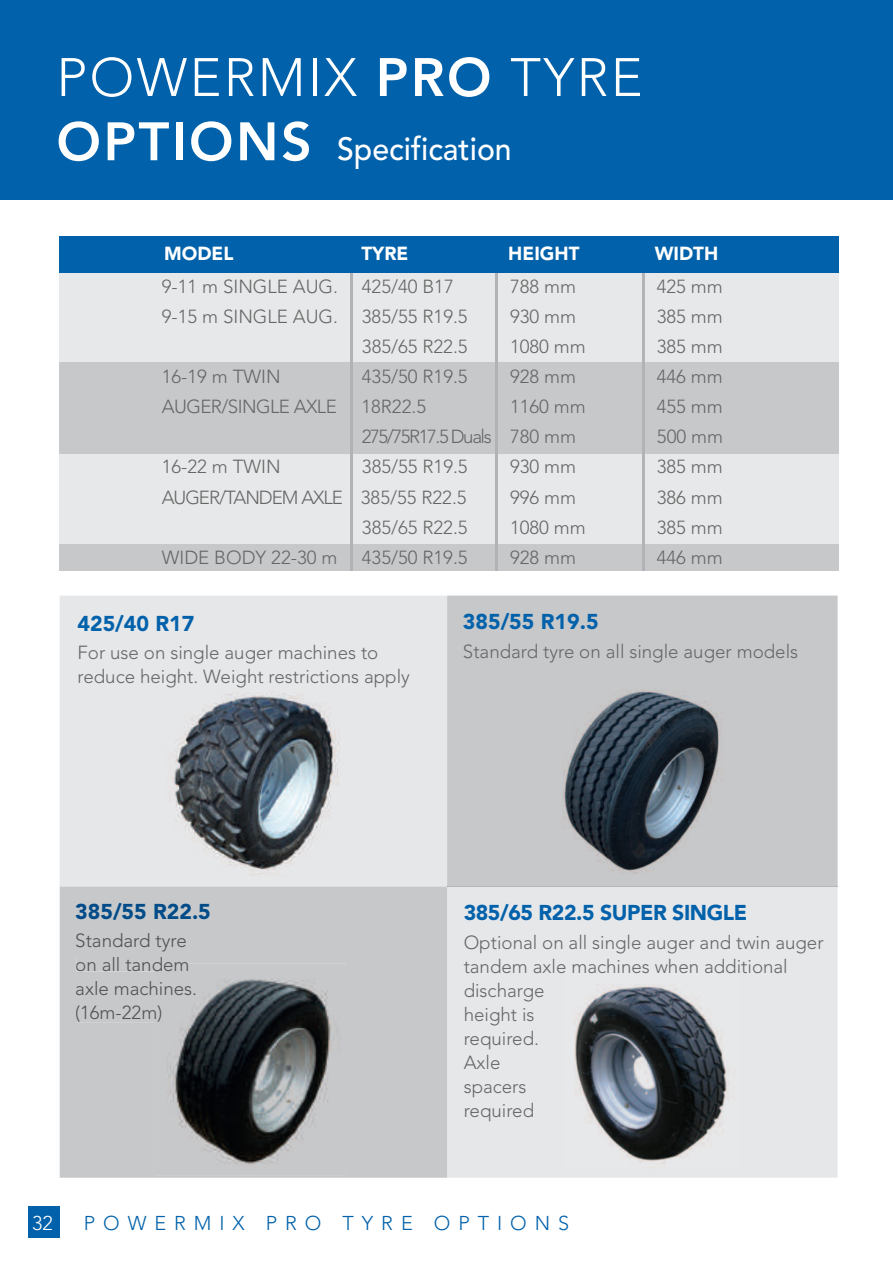
<style>
.page{position:relative;width:893px;height:1263px;background:#fff}
.page>*{position:absolute;margin:0;border:0;box-sizing:border-box;transform-origin:0 0}
.t1{font:300 53.55px "Avenir";letter-spacing:.045em;color:#fff}
.t2{font:500 31.95px "Avenir";color:#fff;scale:.95 1}
.t3{font:900 21.3px "Avenir";letter-spacing:-.02em;color:#0161aa}
.t4{font:900 21.3px "Avenir";color:#004b88}
.t5{font:300 19.8px "Avenir";letter-spacing:.4em;color:#0161aa}
.t6{font:300 19.8px "Avenir";color:#fff}
.t7{font:300 18.9px/24px "Avenir";color:#666}
.t8{font:300 18.9px/24px "Avenir";color:#515152}
.t9{font:300 18.9px "Avenir";letter-spacing:-.055em;color:#666}
.t10{font:300 18.9px "Avenir";letter-spacing:-.075em;color:#666}
.t11{font:900 18.9px "Avenir";color:#fff}
.t12{font:300 18.9px "Avenir";letter-spacing:-.03em;color:#666}
.s1{font-weight:800}
.s2{font-weight:800;font-size:53.55px}
</style>
<div class="page">
<div style="left:0;top:0;width:893px;height:200px;background:#0161aa"></div>
<div style="left:28px;top:1207px;width:31px;height:31px;background:#0161aa"></div>
<div style="left:59px;top:238px;width:779px;height:332px;background:#c7c8ca"></div>
<div style="left:59px;top:250px;width:780px;height:111px;background:#e7e8e9"></div>
<div style="left:59px;top:455px;width:780px;height:89px;background:#e7e8e9"></div>
<hr style="left:350px;top:241px;width:3px;height:329px;background:#b2b3b7">
<hr style="left:496px;top:241px;width:2px;height:329px;background:#b2b3b7">
<hr style="left:642px;top:241px;width:3px;height:329px;background:#b2b3b7">
<div style="left:60px;top:236px;width:779px;height:36px;background:#0161aa"></div>
<div style="left:60px;top:596px;width:387px;height:290px;background:#e6e7e9"></div>
<div style="left:447px;top:596px;width:391px;height:290px;background:#c7c8ca"></div>
<div style="left:447px;top:887px;width:391px;height:291px;background:#e6e7e9"></div>
<hr style="left:447px;top:886px;width:391px;height:1px;background:#b7b8bb">
<div style="left:60px;top:887px;width:387px;height:291px;background:#c7c8ca"></div>
<div style="left:76px;top:902px;width:134px;height:18px;background:#c7c8ca"></div>
<div style="left:76px;top:933px;width:110px;height:19px;background:#c7c8ca"></div>
<svg style="left:76px;top:957px;width:112px;height:14px"></svg>
<div style="left:76px;top:981px;width:79px;height:14px;background:#c7c8ca"></div>
<div style="left:76px;top:1005px;width:79px;height:17px;background:#c7c8ca"></div>
<img style="left:155px;top:964px;width:191px;height:212px">
<img style="left:155px;top:964px;width:33px;height:7px">
<img style="left:155px;top:981px;width:41px;height:14px">
<img style="left:155px;top:1005px;width:6px;height:17px">
<hr style="left:60px;top:886px;width:387px;height:1px;background:#b7b8bb">
<img style="left:551px;top:683px;width:178px;height:190px">
<img style="left:157px;top:687px;width:188px;height:190px">
<img style="left:563px;top:972px;width:176px;height:196px">
<h1 class="t1" style="left:56px;top:46px;width:588px">POWERMIX <span class="s1">PRO</span> TYRE</h1>
<h2 class="t2" style="left:56px;top:121px;width:481px"><span class="s2">OPTIONS</span> Specification</h2>
<p class="t11" style="left:164px;top:238px;width:71px">MODEL</p>
<p class="t11" style="left:361px;top:238px;width:48px">TYRE</p>
<p class="t11" style="left:508px;top:238px;width:73px">HEIGHT</p>
<p class="t11" style="left:655px;top:238px;width:65px">WIDTH</p>
<p class="t7" style="left:162px;top:274px;width:178px">9-11 m SINGLE AUG.</p>
<p class="t7" style="left:362px;top:274px;width:93px">425/40 B17</p>
<p class="t7" style="left:510px;top:274px;width:68px">788 mm</p>
<p class="t7" style="left:657px;top:274px;width:68px">425 mm</p>
<p class="t7" style="left:162px;top:304px;width:178px">9-15 m SINGLE AUG.</p>
<p class="t7" style="left:362px;top:304px;width:107px">385/55 R19.5</p>
<p class="t7" style="left:510px;top:304px;width:68px">930 mm</p>
<p class="t7" style="left:657px;top:304px;width:68px">385 mm</p>
<p class="t7" style="left:362px;top:334px;width:107px">385/65 R22.5</p>
<p class="t7" style="left:510px;top:334px;width:77px">1080 mm</p>
<p class="t7" style="left:657px;top:334px;width:68px">385 mm</p>
<p class="t7" style="left:162px;top:365px;width:120px">16-19 m TWIN</p>
<p class="t7" style="left:362px;top:365px;width:107px">435/50 R19.5</p>
<p class="t7" style="left:510px;top:365px;width:68px">928 mm</p>
<p class="t7" style="left:657px;top:365px;width:68px">446 mm</p>
<p class="t12" style="left:162px;top:395px;width:177px">AUGER/SINGLE AXLE</p>
<p class="t7" style="left:361px;top:395px;width:66px">18R22.5</p>
<p class="t7" style="left:510px;top:395px;width:77px">1160 mm</p>
<p class="t7" style="left:657px;top:395px;width:68px">455 mm</p>
<p class="t10" style="left:362px;top:426px;width:216px">275/75R17.5 Duals 780 mm</p>
<p class="t7" style="left:657px;top:425px;width:68px">500 mm</p>
<p class="t7" style="left:162px;top:455px;width:120px">16-22 m TWIN</p>
<p class="t7" style="left:362px;top:455px;width:107px">385/55 R19.5</p>
<p class="t7" style="left:510px;top:455px;width:68px">930 mm</p>
<p class="t7" style="left:657px;top:455px;width:68px">385 mm</p>
<p class="t9" style="left:162px;top:486px;width:306px">AUGER/TANDEM AXLE 385/55 R22.5</p>
<p class="t7" style="left:510px;top:485px;width:68px">996 mm</p>
<p class="t7" style="left:657px;top:485px;width:68px">386 mm</p>
<p class="t7" style="left:362px;top:515px;width:107px">385/65 R22.5</p>
<p class="t7" style="left:510px;top:515px;width:77px">1080 mm</p>
<p class="t7" style="left:657px;top:515px;width:68px">385 mm</p>
<p class="t7" style="left:162px;top:545px;width:177px">WIDE BODY 22-30 m</p>
<p class="t7" style="left:362px;top:545px;width:107px">435/50 R19.5</p>
<p class="t7" style="left:510px;top:545px;width:68px">928 mm</p>
<p class="t7" style="left:657px;top:545px;width:68px">446 mm</p>
<p class="t3" style="left:78px;top:605px;width:118px">425/40 R17</p>
<p class="t7" style="left:78px;top:641px;width:334px">For use on single auger machines to reduce height. Weight restrictions apply</p>
<p class="t3" style="left:463px;top:603px;width:137px">385/55 R19.5</p>
<p class="t7" style="left:463px;top:640px;width:337px">Standard tyre on all single auger models</p>
<p class="t4" style="left:75px;top:893px;width:137px">385/55 R22.5</p>
<p class="t8" style="left:75px;top:929px;width:123px">Standard tyre on all tandem axle machines. (16m-22m)</p>
<p class="t3" style="left:464px;top:894px;width:285px">385/65 R22.5 SUPER SINGLE</p>
<p class="t7" style="left:464px;top:930px;width:361px">Optional on all single auger and twin auger tandem axle machines when additional discharge<br>height is<br>required.<br>Axle<br>spacers<br>required</p>
<p class="t6" style="left:32px;top:1211px;width:22px">32</p>
<p class="t5" style="left:84px;top:1211px;width:487px">POWERMIX PRO TYRE OPTIONS</p>
</div>
